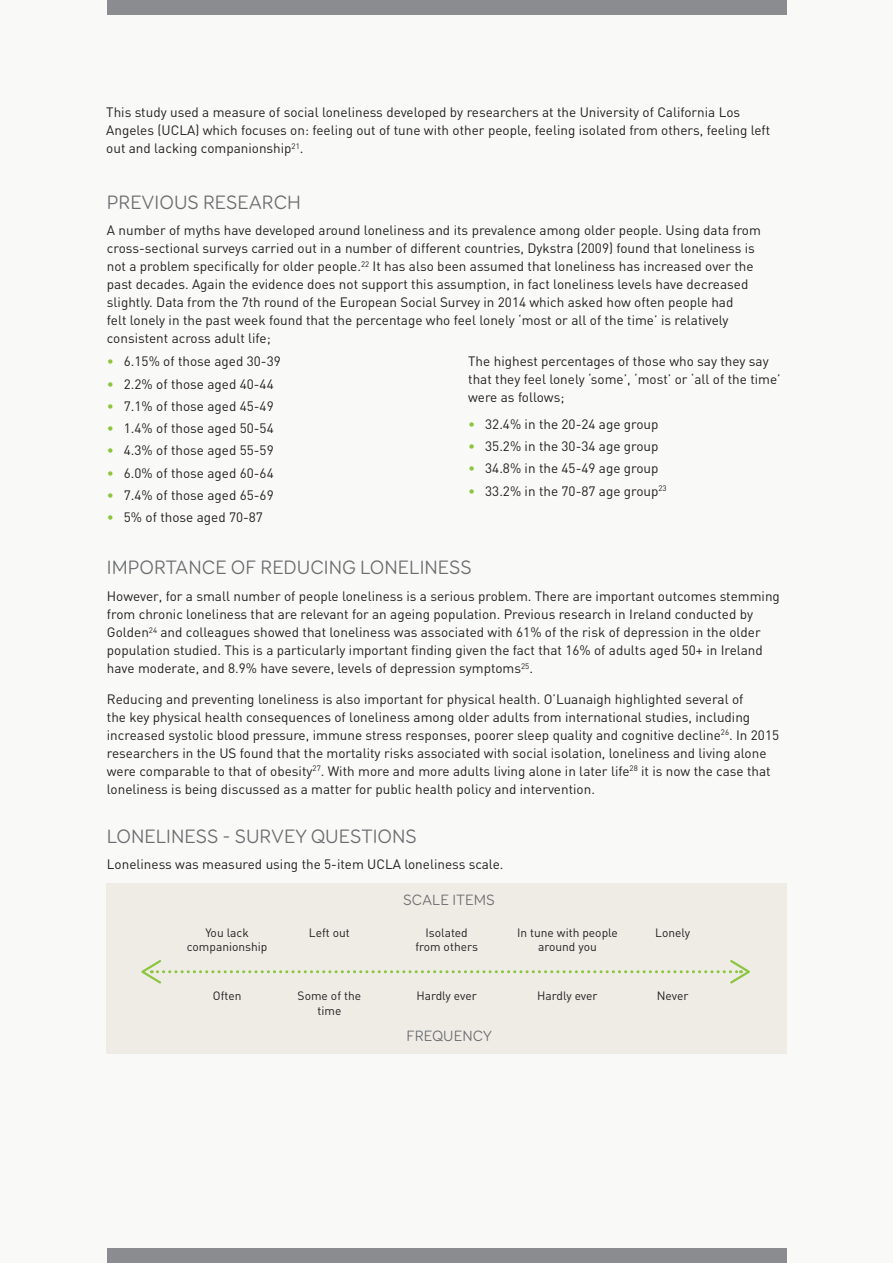
<style>
.page{position:relative;width:893px;height:1263px;background:#f9f9f7}
.page>*{position:absolute;margin:0;border:0;box-sizing:border-box;transform-origin:0 0}
.body_copy{font:19.5px "Booster Next FY";color:#6c6d70}
.H3_black{font:15px "Booster Next FY";color:#6c6d70}
.body_copy-2{font:13.5px/18px "DIN";color:#231f20}
.body_copy-3{font:12px/14.2px "DIN";color:#231f20;text-align:center}
.s1{color:#8bc63e}
</style>
<div class="page">
<div style="left:107px;top:883px;width:680px;height:170px;background:#efece6"></div>
<svg style="left:141px;top:960px;width:609px;height:24px"></svg>
<div style="left:107px;top:0;width:680px;height:15px;background:#8a8c8f"></div>
<div style="left:107px;top:1248px;width:680px;height:15px;background:#8a8c8f"></div>
<p class="body_copy-2" style="left:106px;top:103px;width:665px">This study used a measure of social loneliness developed by researchers at the University of California Los<br>Angeles (UCLA) which focuses on: feeling out of tune with other people, feeling isolated from others, feeling left out and lacking companionship<sup>21</sup>.</p>
<p class="body_copy" style="left:107px;top:190px;width:196px">PREVIOUS RESEARCH</p>
<p class="body_copy-2" style="left:107px;top:221px;width:656px">A number of myths have developed around loneliness and its prevalence among older people. Using data from cross-sectional surveys carried out in a number of different countries, Dykstra (2009) found that loneliness is not a problem specifically for older people.<sup>22</sup> It has also been assumed that loneliness has increased over the past decades. Again the evidence does not support this assumption, in fact loneliness levels have decreased slightly. Data from the 7th round of the European Social Survey in 2014 which asked how often people had<br>felt lonely in the past week found that the percentage who feel lonely ‘most or all of the time’ is relatively consistent across adult life;</p>
<p class="body_copy-2" style="left:107px;top:352px;width:175px"><span class="s1">•</span> 6.15% of those aged 30-39</p>
<p class="body_copy-2" style="left:107px;top:375px;width:168px"><span class="s1">•</span> 2.2% of those aged 40-44</p>
<p class="body_copy-2" style="left:107px;top:397px;width:168px"><span class="s1">•</span> 7.1% of those aged 45-49</p>
<p class="body_copy-2" style="left:107px;top:419px;width:168px"><span class="s1">•</span> 1.4% of those aged 50-54</p>
<p class="body_copy-2" style="left:107px;top:441px;width:168px"><span class="s1">•</span> 4.3% of those aged 55-59</p>
<p class="body_copy-2" style="left:107px;top:464px;width:168px"><span class="s1">•</span> 6.0% of those aged 60-64</p>
<p class="body_copy-2" style="left:107px;top:486px;width:168px"><span class="s1">•</span> 7.4% of those aged 65-69</p>
<p class="body_copy-2" style="left:107px;top:508px;width:158px"><span class="s1">•</span> 5% of those aged 70-87</p>
<p class="body_copy-2" style="left:468px;top:352px;width:314px">The highest percentages of those who say they say that they feel lonely ‘some’, ‘most’ or ‘all of the time’ were as follows;</p>
<p class="body_copy-2" style="left:468px;top:415px;width:192px"><span class="s1">•</span> 32.4% in the 20-24 age group</p>
<p class="body_copy-2" style="left:468px;top:437px;width:192px"><span class="s1">•</span> 35.2% in the 30-34 age group</p>
<p class="body_copy-2" style="left:468px;top:459px;width:192px"><span class="s1">•</span> 34.8% in the 45-49 age group</p>
<p class="body_copy-2" style="left:468px;top:482px;width:200px"><span class="s1">•</span> 33.2% in the 70-87 age group<sup>23</sup></p>
<p class="body_copy" style="left:107px;top:556px;width:366px">IMPORTANCE OF REDUCING LONELINESS</p>
<p class="body_copy-2" style="left:107px;top:587px;width:674px">However, for a small number of people loneliness is a serious problem. There are important outcomes stemming from chronic loneliness that are relevant for an ageing population. Previous research in Ireland conducted by Golden<sup>24</sup> and colleagues showed that loneliness was associated with 61% of the risk of depression in the older population studied. This is a particularly important finding given the fact that 16% of adults aged 50+ in Ireland have moderate, and 8.9% have severe, levels of depression symptoms<sup>25</sup>.</p>
<p class="body_copy-2" style="left:107px;top:690px;width:674px">Reducing and preventing loneliness is also important for physical health. O’Luanaigh highlighted several of<br>the key physical health consequences of loneliness among older adults from international studies, including increased systolic blood pressure, immune stress responses, poorer sleep quality and cognitive decline<sup>26</sup>. In 2015 researchers in the US found that the mortality risks associated with social isolation, loneliness and living alone were comparable to that of obesity<sup>27</sup>. With more and more adults living alone in later life<sup>28</sup> it is now the case that loneliness is being discussed as a matter for public health policy and intervention.</p>
<p class="body_copy" style="left:107px;top:824px;width:312px">LONELINESS - SURVEY QUESTIONS</p>
<p class="body_copy-2" style="left:107px;top:855px;width:398px">Loneliness was measured using the 5-item UCLA loneliness scale.</p>
<p class="H3_black" style="left:403px;top:890px;width:93px">SCALE ITEMS</p>
<p class="body_copy-3" style="left:187px;top:925px;width:82px">You lack companionship</p>
<p class="body_copy-3" style="left:309px;top:925px;width:43px">Left out</p>
<p class="body_copy-3" style="left:425px;top:925px;width:44px">Isolated</p>
<p class="body_copy-3" style="left:415px;top:939px;width:64px">from others</p>
<p class="body_copy-3" style="left:517px;top:925px;width:102px">In tune with people around you</p>
<p class="body_copy-3" style="left:655px;top:925px;width:36px">Lonely</p>
<p class="body_copy-3" style="left:213px;top:988px;width:30px">Often</p>
<p class="body_copy-3" style="left:298px;top:988px;width:65px">Some of the time</p>
<p class="body_copy-3" style="left:416px;top:988px;width:62px">Hardly ever</p>
<p class="body_copy-3" style="left:537px;top:988px;width:62px">Hardly ever</p>
<p class="body_copy-3" style="left:657px;top:988px;width:33px">Never</p>
<p class="H3_black" style="left:406px;top:1027px;width:87px">FREQUENCY</p>
</div>
